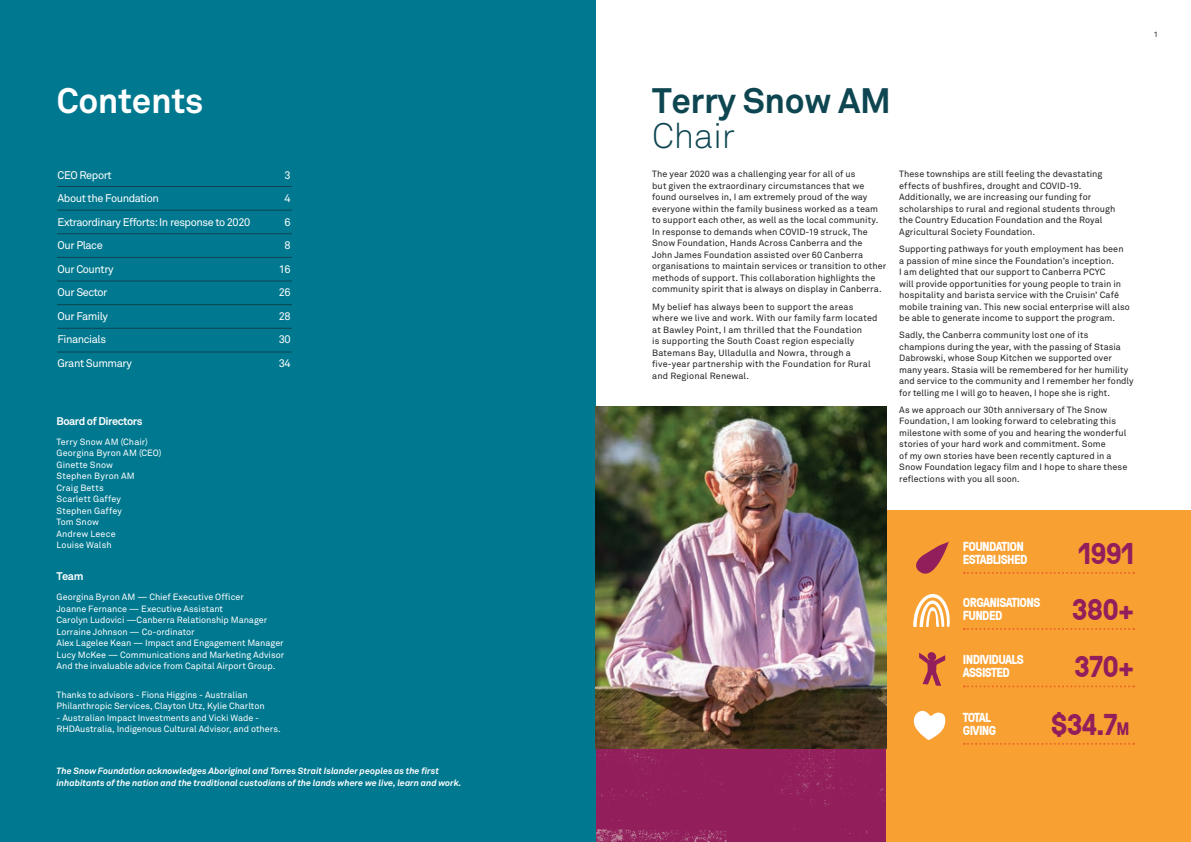
<style>
.page{position:relative;width:1191px;height:842px;background:#fff}
.page>*{position:absolute;margin:0;border:0;box-sizing:border-box;transform-origin:0 0}
.t1{font:700 35px "Akkurat";letter-spacing:-.01em;color:#0d4551}
.t2{font:700 35px "Akkurat";letter-spacing:-.01em;color:#fff}
.t3{font:300 35px "Akkurat";letter-spacing:-.01em;color:#0d4551}
.t4{font:700 30px "GT Pressura";letter-spacing:-.03em;color:#921f5c}
.t5{font:700 13px/13px "GT Pressura";letter-spacing:-.05em;color:#fff}
.t6{font:11px "Akkurat";letter-spacing:-.04em;color:#fff}
.t7{font:700 11px "Akkurat";letter-spacing:-.04em;color:#fff}
.t8{font:9px/11.5px "Akkurat";letter-spacing:.01em;color:#231f20}
.t9{font:9px/11.5px "Akkurat";color:#fff}
.t10{font:italic 700 9px/11.5px "Akkurat";letter-spacing:-.005em;color:#fff}
.t11{font:8px "Work Sans";color:#231f20}
.s1{font-size:18px}
</style>
<div class="page">
<div style="left:596px;top:748px;width:290px;height:94px;background:#921f5c"></div>
<div style="left:0;top:0;width:595px;height:842px;background:#00788f"></div>
<div style="left:886px;top:510px;width:305px;height:332px;background:#f9a032"></div>
<img style="left:596px;top:407px;width:290px;height:341px">
<svg style="left:916px;top:542px;width:32px;height:32px"></svg>
<svg style="left:964px;top:572px;width:170px;height:2px"></svg>
<svg style="left:964px;top:628px;width:170px;height:2px"></svg>
<svg style="left:964px;top:685px;width:170px;height:2px"></svg>
<svg style="left:913px;top:711px;width:32px;height:29px"></svg>
<svg style="left:964px;top:743px;width:170px;height:2px"></svg>
<svg style="left:919px;top:652px;width:26px;height:34px"></svg>
<svg style="left:913px;top:594px;width:36px;height:33px"></svg>
<hr style="left:57px;top:186px;width:235px;height:1px;background:#0d4551">
<hr style="left:57px;top:210px;width:235px;height:1px;background:#0d4551">
<hr style="left:57px;top:233px;width:235px;height:1px;background:#0d4551">
<hr style="left:57px;top:257px;width:235px;height:1px;background:#0d4551">
<hr style="left:57px;top:280px;width:235px;height:1px;background:#0d4551">
<hr style="left:57px;top:304px;width:235px;height:1px;background:#0d4551">
<hr style="left:57px;top:328px;width:235px;height:1px;background:#0d4551">
<hr style="left:57px;top:351px;width:235px;height:1px;background:#0d4551">
<h1 class="t2" style="left:57px;top:79px;width:148px">Contents</h1>
<p class="t6" style="left:58px;top:168px;width:56px">CEO Report</p>
<p class="t6" style="left:284px;top:168px;width:8px">3</p>
<p class="t6" style="left:58px;top:192px;width:103px">About the Foundation</p>
<p class="t6" style="left:284px;top:192px;width:8px">4</p>
<p class="t6" style="left:58px;top:215px;width:194px">Extraordinary Efforts: In response to 2020</p>
<p class="t6" style="left:284px;top:215px;width:8px">6</p>
<p class="t6" style="left:58px;top:239px;width:47px">Our Place</p>
<p class="t6" style="left:284px;top:239px;width:8px">8</p>
<p class="t6" style="left:58px;top:262px;width:58px">Our Country</p>
<p class="t6" style="left:279px;top:262px;width:13px">16</p>
<p class="t6" style="left:58px;top:286px;width:51px">Our Sector</p>
<p class="t6" style="left:279px;top:286px;width:13px">26</p>
<p class="t6" style="left:58px;top:309px;width:52px">Our Family</p>
<p class="t6" style="left:279px;top:309px;width:13px">28</p>
<p class="t6" style="left:58px;top:333px;width:50px">Financials</p>
<p class="t6" style="left:279px;top:333px;width:13px">30</p>
<p class="t6" style="left:58px;top:356px;width:76px">Grant Summary</p>
<p class="t6" style="left:279px;top:356px;width:13px">34</p>
<p class="t7" style="left:57px;top:414px;width:87px">Board of Directors</p>
<p class="t9" style="left:57px;top:435px;width:106px">Terry Snow AM (Chair)<br>Georgina Byron AM (CEO)<br>Ginette Snow<br>Stephen Byron AM<br>Craig Betts<br>Scarlett Gaffey<br>Stephen Gaffey<br>Tom Snow<br>Andrew Leece<br>Louise Walsh</p>
<p class="t7" style="left:57px;top:569px;width:28px">Team</p>
<p class="t9" style="left:57px;top:591px;width:229px">Georgina Byron AM — Chief Executive Officer<br>Joanne Fernance — Executive Assistant<br>Carolyn Ludovici —Canberra Relationship Manager Lorraine Johnson — Co-ordinator<br>Alex Lagelee Kean — Impact and Engagement Manager Lucy McKee — Communications and Marketing Advisor And the invaluable advice from Capital Airport Group.</p>
<p class="t9" style="left:57px;top:689px;width:210px">Thanks to advisors - Fiona Higgins - Australian<br>Philanthropic Services, Clayton Utz, Kylie Charlton</p>
<p class="t9" style="left:57px;top:712px;width:226px">- Australian Impact Investments and Vicki Wade -<br>RHDAustralia, Indigenous Cultural Advisor, and others.</p>
<p class="t10" style="left:57px;top:766px;width:406px">The Snow Foundation acknowledges Aboriginal and Torres Strait Islander peoples as the first inhabitants of the nation and the traditional custodians of the lands where we live, learn and work.</p>
<h1 class="t1" style="left:652px;top:79px;width:240px">Terry Snow AM</h1>
<h1 class="t3" style="left:652px;top:114px;width:84px">Chair</h1>
<p class="t8" style="left:652px;top:168px;width:235px">The year 2020 was a challenging year for all of us<br>but given the extraordinary circumstances that we found ourselves in, I am extremely proud of the way everyone within the family business worked as a team to support each other, as well as the local community.<br>In response to demands when COVID-19 struck, The Snow Foundation, Hands Across Canberra and the<br>John James Foundation assisted over 60 Canberra organisations to maintain services or transition to other methods of support. This collaboration highlights the community spirit that is always on display in Canberra.</p>
<p class="t8" style="left:652px;top:300px;width:227px">My belief has always been to support the areas where we live and work. With our family farm located at Bawley Point, I am thrilled that the Foundation<br>is supporting the South Coast region especially Batemans Bay, Ulladulla and Nowra, through a five-year partnership with the Foundation for Rural and Regional Renewal.</p>
<p class="t8" style="left:899px;top:168px;width:218px">These townships are still feeling the devastating effects of bushfires, drought and COVID-19.<br>Additionally, we are increasing our funding for scholarships to rural and regional students through the Country Education Foundation and the Royal Agricultural Society Foundation.</p>
<p class="t8" style="left:899px;top:243px;width:232px">Supporting pathways for youth employment has been a passion of mine since the Foundation’s inception.<br>I am delighted that our support to Canberra PCYC<br>will provide opportunities for young people to train in hospitality and barista service with the Cruisin’ Café mobile training van. This new social enterprise will also be able to generate income to support the program.</p>
<p class="t8" style="left:899px;top:329px;width:236px">Sadly, the Canberra community lost one of its champions during the year, with the passing of Stasia Dabrowski, whose Soup Kitchen we supported over many years. Stasia will be remembered for her humility and service to the community and I remember her fondly for telling me I will go to heaven, I hope she is right.</p>
<p class="t8" style="left:899px;top:404px;width:229px">As we approach our 30th anniversary of The Snow Foundation, I am looking forward to celebrating this milestone with some of you and hearing the wonderful stories of your hard work and commitment. Some<br>of my own stories have been recently captured in a Snow Foundation legacy film and I hope to share these reflections with you all soon.</p>
<p class="t11" style="left:1154px;top:29px;width:5px">1</p>
<h3 class="t5" style="left:963px;top:539px;width:66px">FOUNDATION<br>ESTABLISHED</h3>
<h2 class="t4" style="left:1078px;top:532px;width:57px">1991</h2>
<h3 class="t5" style="left:963px;top:595px;width:79px">ORGANISATIONS<br>FUNDED</h3>
<h2 class="t4" style="left:1071px;top:588px;width:64px">380+</h2>
<h3 class="t5" style="left:963px;top:653px;width:63px">INDIVIDUALS<br>ASSISTED</h3>
<h2 class="t4" style="left:1074px;top:645px;width:62px">370+</h2>
<h3 class="t5" style="left:963px;top:710px;width:35px">TOTAL<br>GIVING</h3>
<h2 class="t4" style="left:1050px;top:702px;width:80px">$34.7<span class="s1">M</span></h2>
</div>
